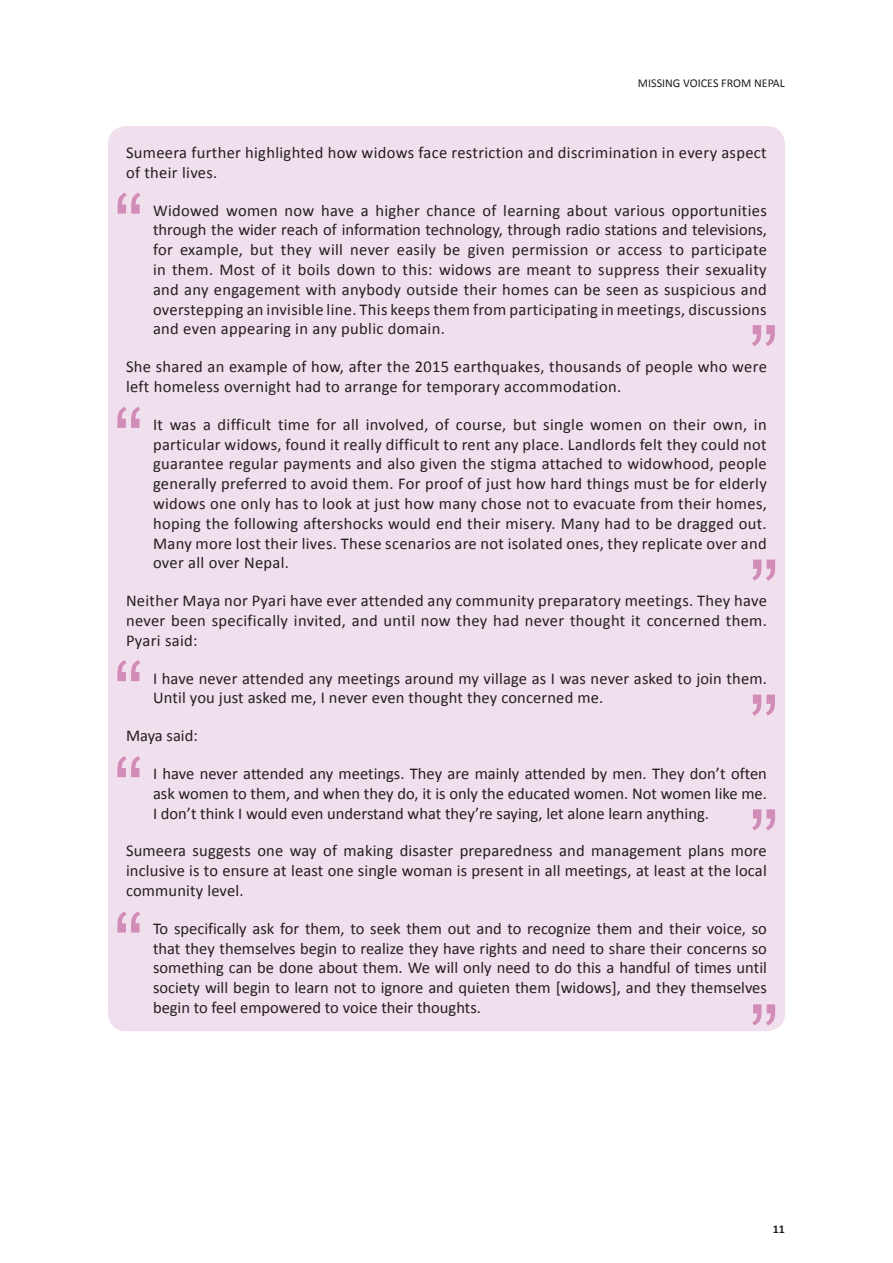
<style>
.page{position:relative;width:893px;height:1263px;background:#fff}
.page>*{position:absolute;margin:0;border:0;box-sizing:border-box;transform-origin:0 0}
.t1{font:90px/135px "Arial";color:#d28cb8}
.t2{font:16.5px/19.8px "Calibri";letter-spacing:.01em;color:#231f20;text-align:justify}
.t3{font:12px "Calibri";color:#231f20}
.t4{font:700 12px "Calibri";color:#231f20}
</style>
<div class="page">
<div style="left:108px;top:126px;width:677px;height:905px;background:#f0dfec;border-radius:18px"></div>
<p class="t3" style="left:638px;top:76px;width:149px">Missing Voices From nepal</p>
<p class="t2" style="left:126px;top:142px;width:642px">Sumeera further highlighted how widows face restriction and discrimination in every aspect of their lives.</p>
<p class="t2" style="left:153px;top:199px;width:615px">Widowed women now have a higher chance of learning about various opportunities through the wider reach of information technology, through radio stations and televisions, for example, but they will never easily be given permission or access to participate in them. Most of it boils down to this: widows are meant to suppress their sexuality and any engagement with anybody outside their homes can be seen as suspicious and overstepping an invisible line. This keeps them from participating in meetings, discussions and even appearing in any public domain.</p>
<p class="t2" style="left:126px;top:356px;width:642px">She shared an example of how, after the 2015 earthquakes, thousands of people who were left homeless overnight had to arrange for temporary accommodation.</p>
<p class="t2" style="left:153px;top:414px;width:615px">It was a difficult time for all involved, of course, but single women on their own, in particular widows, found it really difficult to rent any place. Landlords felt they could not guarantee regular payments and also given the stigma attached to widowhood, people generally preferred to avoid them. For proof of just how hard things must be for elderly widows one only has to look at just how many chose not to evacuate from their homes, hoping the following aftershocks would end their misery. Many had to be dragged out.<br>Many more lost their lives. These scenarios are not isolated ones, they replicate over and over all over Nepal.</p>
<p class="t2" style="left:126px;top:590px;width:642px">Neither Maya nor Pyari have ever attended any community preparatory meetings. They have never been specifically invited, and until now they had never thought it concerned them.<br>Pyari said:</p>
<p class="t2" style="left:153px;top:667px;width:615px">I have never attended any meetings around my village as I was never asked to join them.<br>Until you just asked me, I never even thought they concerned me.</p>
<p class="t2" style="left:126px;top:725px;width:73px">Maya said:</p>
<p class="t2" style="left:153px;top:763px;width:615px">I have never attended any meetings. They are mainly attended by men. They don’t often ask women to them, and when they do, it is only the educated women. Not women like me.<br>I don’t think I would even understand what they’re saying, let alone learn anything.</p>
<p class="t2" style="left:126px;top:840px;width:642px">Sumeera suggests one way of making disaster preparedness and management plans more inclusive is to ensure at least one single woman is present in all meetings, at least at the local community level.</p>
<p class="t2" style="left:153px;top:918px;width:615px">To specifically ask for them, to seek them out and to recognize them and their voice, so that they themselves begin to realize they have rights and need to share their concerns so something can be done about them. We will only need to do this a handful of times until society will begin to learn not to ignore and quieten them [widows], and they themselves begin to feel empowered to voice their thoughts.</p>
<h1 class="t1" style="left:114px;top:158px;width:31px">“</h1>
<h1 class="t1" style="left:749px;top:290px;width:31px">”</h1>
<h1 class="t1" style="left:114px;top:373px;width:31px">“</h1>
<h1 class="t1" style="left:749px;top:525px;width:32px">” ”</h1>
<h1 class="t1" style="left:114px;top:645px;width:31px;line-height:96px">“ “</h1>
<h1 class="t1" style="left:749px;top:745px;width:32px;line-height:195px">” ”</h1>
<h1 class="t1" style="left:114px;top:877px;width:31px">“</h1>
<p class="t4" style="left:773px;top:1221px;width:14px">11</p>
</div>
